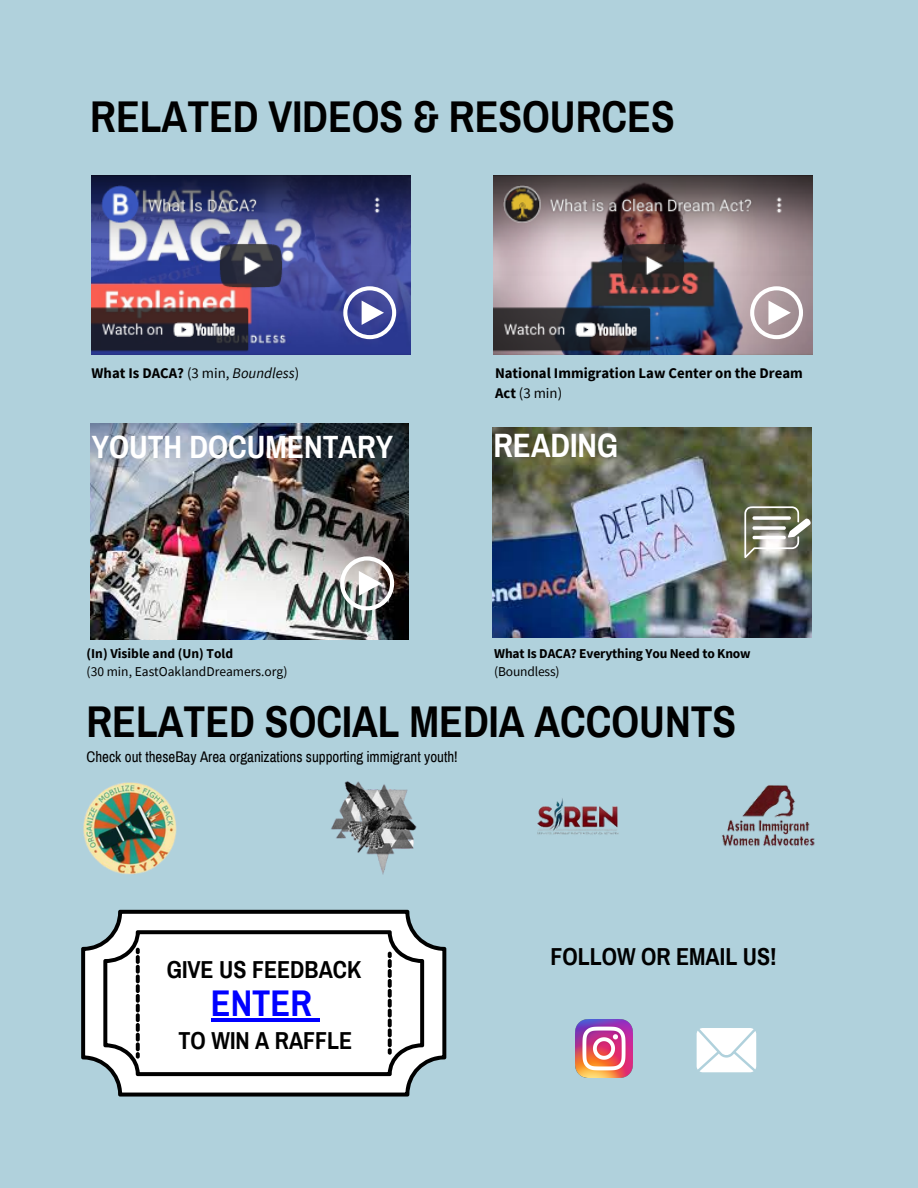
<style>
.page{position:relative;width:918px;height:1188px;background:#b0d1dc}
.page>*{position:absolute;margin:0;border:0;box-sizing:border-box;transform-origin:0 0}
.t1{font:700 43.5px "Archivo Narrow";color:#000}
.t2{font:700 36.3px "Archivo Narrow";color:#00f}
.t3{font:700 33px "Archivo Narrow";color:#fff}
.t4{font:700 31.5px "Archivo Narrow";color:#fff}
.t5{font:700 24px "Archivo Narrow";color:#000}
.t6{font:15px "Archivo Narrow";color:#000}
.t7{font:700 14.7px/20px "Source Sans Pro";color:#000}
.t8{font:700 13.5px/18px "Source Sans Pro";letter-spacing:-.01em;color:#000}
.t9{font:13.5px "Source Sans Pro";color:#000}
.s1{font-weight:400}
.s2{font-weight:400;font-style:italic}
</style>
<div class="page">
<img style="left:575px;top:1020px;width:58px;height:57px">
<svg style="left:697px;top:1028px;width:59px;height:44px;background:#f4f8fa"></svg>
<svg style="left:81px;top:910px;width:365px;height:187px;fill:#fff"></svg>
<svg style="left:103px;top:930px;width:321px;height:146px;background:#e9e9ea"></svg>
<svg style="left:136px;top:948px;width:4px;height:111px"></svg>
<svg style="left:388px;top:952px;width:4px;height:103px"></svg>
<img style="left:92px;top:176px;width:318px;height:179px">
<svg style="left:343px;top:286px;width:53px;height:53px;background:#797eb7"></svg>
<img style="left:493px;top:176px;width:319px;height:179px">
<svg style="left:750px;top:286px;width:53px;height:53px;background:#c5b7ba"></svg>
<img style="left:90px;top:424px;width:319px;height:216px">
<img style="left:331px;top:556px;width:63px;height:84px">
<img style="left:493px;top:427px;width:319px;height:210px">
<svg style="left:744px;top:506px;width:67px;height:52px;background:#979989"></svg>
<img style="left:331px;top:781px;width:86px;height:93px">
<img style="left:722px;top:785px;width:93px;height:61px">
<img style="left:537px;top:798px;width:82px;height:37px">
<img style="left:84px;top:782px;width:92px;height:92px">
<hr style="left:211px;top:1019px;width:101px;height:3px;background:#00f">
<svg style="left:312px;top:1019px;width:8px;height:3px"></svg>
<p class="t1" style="left:90px;top:94px;width:586px">RELATED VIDEOS &amp; RESOURCES</p>
<p class="t7" style="left:92px;top:363px;width:209px">What Is DACA? <span class="s1">(3 min,</span> <span class="s2">Boundless</span><span class="s1">)</span></p>
<p class="t4" style="left:92px;top:431px;width:303px">YOUTH DOCUMENTARY</p>
<p class="t7" style="left:495px;top:363px;width:309px">National Immigration Law Center on the Dream<br>Act <span class="s1">(3 min)</span></p>
<p class="t3" style="left:493px;top:428px;width:126px">READING</p>
<p class="t8" style="left:87px;top:644px;width:148px">(In) Visible and (Un) Told</p>
<p class="t9" style="left:87px;top:662px;width:202px">(30 min, EastOaklandDreamers.org)</p>
<p class="t8" style="left:494px;top:644px;width:258px">What Is DACA? Everything You Need to Know <span class="s1">(Boundless)</span></p>
<p class="t1" style="left:87px;top:699px;width:651px">RELATED SOCIAL MEDIA ACCOUNTS</p>
<p class="t6" style="left:87px;top:749px;width:373px">Check out theseBay Area organizations supporting immigrant youth!</p>
<p class="t5" style="left:167px;top:956px;width:196px">GIVE US FEEDBACK</p>
<p class="t2" style="left:211px;top:985px;width:102px">ENTER</p>
<p class="t5" style="left:179px;top:1028px;width:175px">TO WIN A RAFFLE</p>
<p class="t5" style="left:550px;top:944px;width:228px">FOLLOW OR EMAIL US!</p>
</div>
